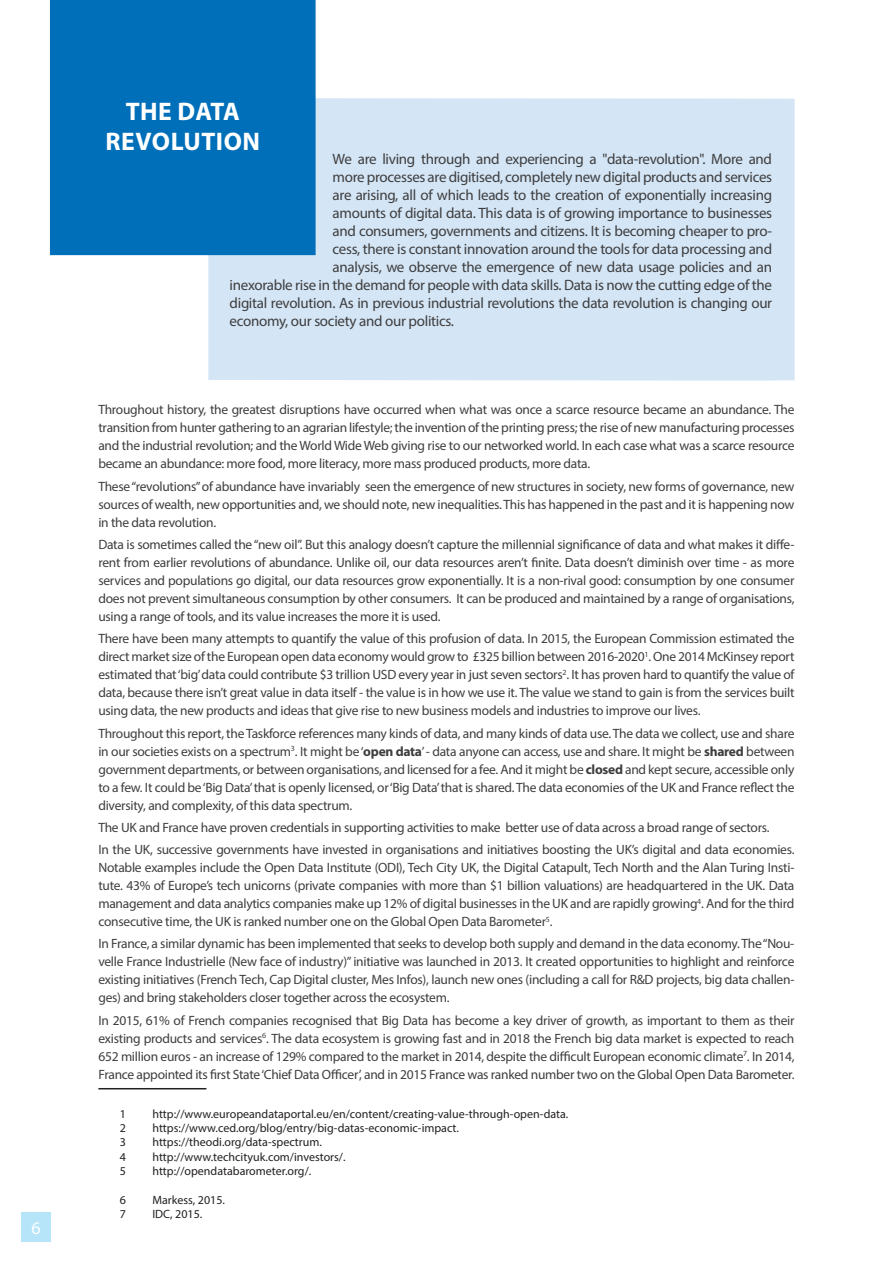
<style>
.page{position:relative;width:893px;height:1263px;background:#fff}
.page>*{position:absolute;margin:0;border:0;box-sizing:border-box;transform-origin:0 0}
.t1{font:700 25.5px/30.6px "Myriad Pro";letter-spacing:.02em;color:#fff;text-align:center}
.t2{font:18px "Myriad Pro";color:#fff}
.t3{font:15px "Myriad Pro";letter-spacing:-.02em;color:#3e3e3f}
.t4{font:13.5px/18px "Myriad Pro";letter-spacing:-.02em;color:#3e3e3f;text-align:justify}
.t5{font:12px "Myriad Pro";color:#231f20}
.s1{font-weight:700}
</style>
<div class="page">
<div style="left:21px;top:1212px;width:30px;height:30px;background:#b6e4f9"></div>
<div style="left:208px;top:98px;width:587px;height:283px;background:#d4e5f5"></div>
<hr style="left:98px;top:1088px;width:108px;height:1px;background:#231f20">
<div style="left:50px;top:0;width:266px;height:255px;background:#006fba"></div>
<h2 class="t2" style="left:32px;top:1216px;width:11px">6</h2>
<h1 class="t1" style="left:105px;top:95px;width:156px">THE DATA<br>REVOLUTION</h1>
<p class="t3" style="left:333px;top:150px;width:441px">We are living through and experiencing a "data-revolution". More and</p>
<p class="t3" style="left:333px;top:168px;width:441px">more processes are digitised, completely new digital products and services</p>
<p class="t3" style="left:333px;top:186px;width:441px">are arising, all of which leads to the creation of exponentially increasing</p>
<p class="t3" style="left:333px;top:204px;width:441px">amounts of digital data. This data is of growing importance to businesses</p>
<p class="t3" style="left:333px;top:222px;width:441px">and consumers, governments and citizens. It is becoming cheaper to pro-</p>
<p class="t3" style="left:333px;top:240px;width:441px">cess, there is constant innovation around the tools for data processing and</p>
<p class="t3" style="left:333px;top:258px;width:441px">analysis, we observe the emergence of new data usage policies and an</p>
<p class="t3" style="left:230px;top:276px;width:544px">inexorable rise in the demand for people with data skills. Data is now the cutting edge of the</p>
<p class="t3" style="left:230px;top:294px;width:544px">digital revolution. As in previous industrial revolutions the data revolution is changing our</p>
<p class="t3" style="left:230px;top:312px;width:226px">economy, our society and our politics.</p>
<p class="t4" style="left:98px;top:401px;width:698px">Throughout history, the greatest disruptions have occurred when what was once a scarce resource became an abundance. The transition from hunter gathering to an agrarian lifestyle; the invention of the printing press; the rise of new manufacturing processes and the industrial revolution; and the World Wide Web giving rise to our networked world. In each case what was a scarce resource became an abundance: more food, more literacy, more mass produced products, more data.</p>
<p class="t4" style="left:98px;top:477px;width:698px">These “revolutions” of abundance have invariably seen the emergence of new structures in society, new forms of governance, new sources of wealth, new opportunities and, we should note, new inequalities. This has happened in the past and it is happening now in the data revolution.</p>
<p class="t4" style="left:98px;top:535px;width:698px">Data is sometimes called the “new oil”. But this analogy doesn’t capture the millennial significance of data and what makes it diffe&shy;rent from earlier revolutions of abundance. Unlike oil, our data resources aren’t finite. Data doesn’t diminish over time - as more services and populations go digital, our data resources grow exponentially. It is a non-rival good: consumption by one consumer does not prevent simultaneous consumption by other consumers. It can be produced and maintained by a range of organisations, using a range of tools, and its value increases the more it is used.</p>
<p class="t4" style="left:98px;top:629px;width:698px">There have been many attempts to quantify the value of this profusion of data. In 2015, the European Commission estimated the direct market size of the European open data economy would grow to £325 billion between 2016-2020<sup>1</sup>. One 2014 McKinsey report estimated that ‘big’ data could contribute $3 trillion USD every year in just seven sectors<sup>2</sup>. It has proven hard to quantify the value of data, because there isn’t great value in data itself - the value is in how we use it. The value we stand to gain is from the services built using data, the new products and ideas that give rise to new business models and industries to improve our lives.</p>
<p class="t4" style="left:98px;top:724px;width:698px">Throughout this report, the Taskforce references many kinds of data, and many kinds of data use. The data we collect, use and share in our societies exists on a spectrum<sup>3</sup>. It might be ‘<span class="s1">open data</span>’ - data anyone can access, use and share. It might be <span class="s1">shared</span> between government departments, or between organisations, and licensed for a fee. And it might be <span class="s1">closed</span> and kept secure, accessible only to a few. It could be ‘Big Data’ that is openly licensed, or ‘Big Data’ that is shared. The data economies of the UK and France reflect the diversity, and complexity, of this data spectrum.</p>
<p class="t4" style="left:98px;top:816px;width:698px;line-height:22.2px">The UK and France have proven credentials in supporting activities to make better use of data across a broad range of sectors.<br>In the UK, successive governments have invested in organisations and initiatives boosting the UK’s digital and data economies.</p>
<p class="t4" style="left:98px;top:858px;width:698px">Notable examples include the Open Data Institute (ODI), Tech City UK, the Digital Catapult, Tech North and the Alan Turing Insti&shy;tute. 43% of Europe’s tech unicorns (private companies with more than $1 billion valuations) are headquartered in the UK. Data management and data analytics companies make up 12% of digital businesses in the UK and are rapidly growing<sup>4</sup>. And for the third consecutive time, the UK is ranked number one on the Global Open Data Barometer<sup>5</sup>.</p>
<p class="t4" style="left:98px;top:934px;width:698px">In France, a similar dynamic has been implemented that seeks to develop both supply and demand in the data economy. The “Nou&shy;velle France Industrielle (New face of industry)” initiative was launched in 2013. It created opportunities to highlight and reinforce existing initiatives (French Tech, Cap Digital cluster, Mes Infos), launch new ones (including a call for R&amp;D projects, big data challen&shy;ges) and bring stakeholders closer together across the ecosystem.</p>
<p class="t4" style="left:98px;top:1011px;width:698px">In 2015, 61% of French companies recognised that Big Data has become a key driver of growth, as important to them as their existing products and services<sup>6</sup>. The data ecosystem is growing fast and in 2018 the French big data market is expected to reach 652 million euros - an increase of 129% compared to the market in 2014, despite the difficult European economic climate<sup>7</sup>. In 2014, France appointed its first State ‘Chief Data Officer’, and in 2015 France was ranked number two on the Global Open Data Barometer.</p>
<p class="t5" style="left:120px;top:1106px;width:8px">1</p>
<p class="t5" style="left:152px;top:1106px;width:417px">http://www.europeandataportal.eu/en/content/creating-value-through-open-data.</p>
<p class="t5" style="left:120px;top:1120px;width:8px">2</p>
<p class="t5" style="left:152px;top:1120px;width:308px">https://www.ced.org/blog/entry/big-datas-economic-impact.</p>
<p class="t5" style="left:120px;top:1135px;width:8px">3</p>
<p class="t5" style="left:152px;top:1135px;width:171px">https://theodi.org/data-spectrum.</p>
<p class="t5" style="left:120px;top:1149px;width:8px">4</p>
<p class="t5" style="left:152px;top:1149px;width:195px">http://www.techcityuk.com/investors/.</p>
<p class="t5" style="left:120px;top:1164px;width:8px">5</p>
<p class="t5" style="left:152px;top:1164px;width:160px">http://opendatabarometer.org/.</p>
<p class="t5" style="left:120px;top:1192px;width:8px">6</p>
<p class="t5" style="left:152px;top:1192px;width:74px">Markess, 2015.</p>
<p class="t5" style="left:120px;top:1207px;width:8px">7</p>
<p class="t5" style="left:152px;top:1207px;width:51px">IDC, 2015.</p>
</div>
